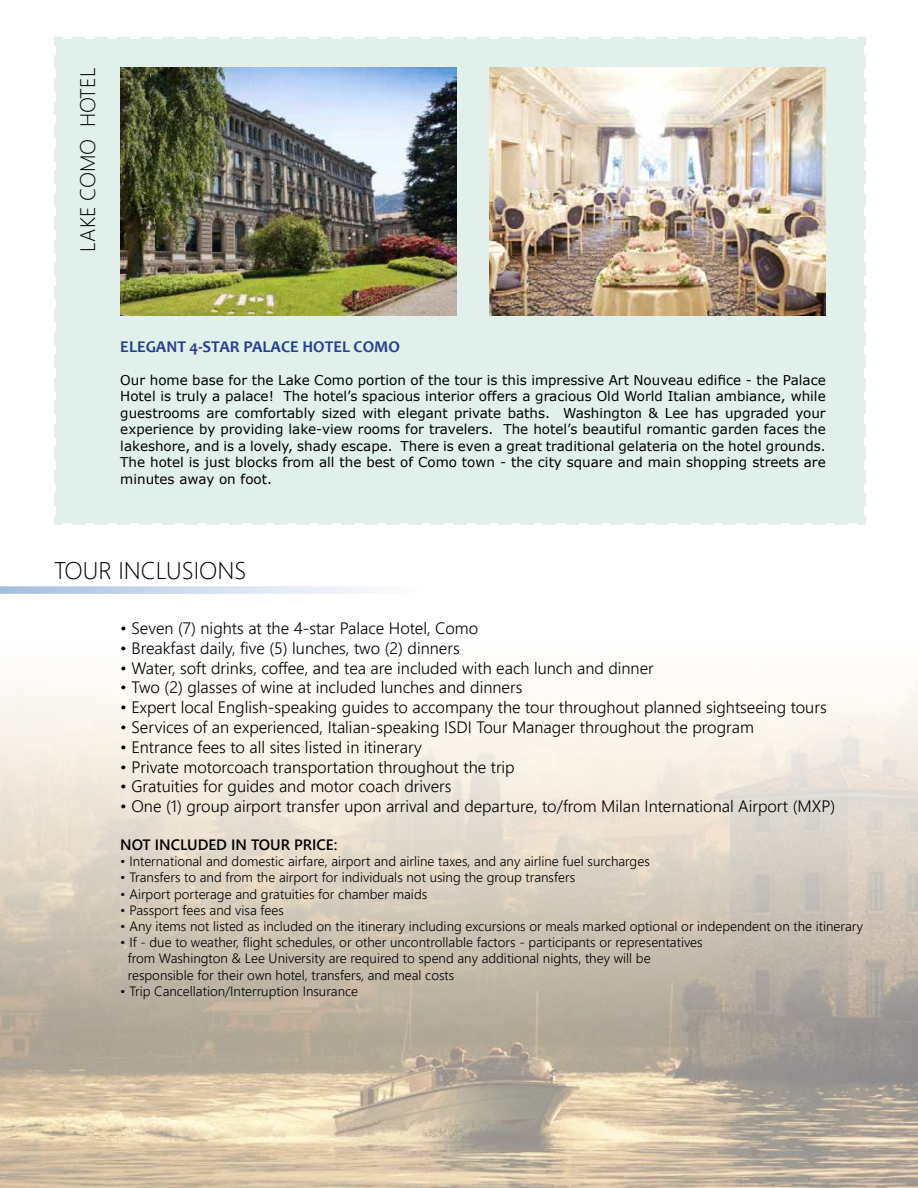
<style>
.page{position:relative;width:918px;height:1188px;background:#fff}
.page>*{position:absolute;margin:0;border:0;box-sizing:border-box;transform-origin:0 0}
.t1{font:24px "Webly Sleek UI Light";color:#000}
.t2{font:21px "Webly Sleek UI Light";color:#000}
.t3{font:16.5px "Webly Sleek UI Semilight";color:#000}
.t4{font:700 16.5px "Candara";color:#25408f}
.t5{font:15px "Webly Sleek UI Semibold";color:#000}
.t6{font:13.5px/16.2px "Webly Sleek UI Semilight";color:#000}
.t7{font:13.5px/16.5px "Verdana";color:#000;text-align:justify}
</style>
<div class="page">
<img style="left:0;top:686px;width:918px;height:502px">
<div style="left:54px;top:37px;width:812px;height:488px;background:#e2f0eb"></div>
<svg style="left:0;top:586px;width:364px;height:8px"></svg>
<img style="left:120px;top:68px;width:337px;height:247px">
<img style="left:489px;top:68px;width:337px;height:247px">
<h2 class="t2" style="left:72px;top:252px;width:186px;rotate:-90deg">LAKE COMO HOTEL</h2>
<p class="t4" style="left:120px;top:336px;width:281px">ELEGANT 4-STAR PALACE HOTEL COMO</p>
<p class="t7" style="left:120px;top:371px;width:707px">Our home base for the Lake Como portion of the tour is this impressive Art Nouveau edifice - the Palace Hotel is truly a palace! The hotel’s spacious interior offers a gracious Old World Italian ambiance, while guestrooms are comfortably sized with elegant private baths. Washington &amp; Lee has upgraded your experience by providing lake-view rooms for travelers. The hotel’s beautiful romantic garden faces the lakeshore, and is a lovely, shady escape. There is even a great traditional gelateria on the hotel grounds.<br>The hotel is just blocks from all the best of Como town - the city square and main shopping streets are minutes away on foot.</p>
<h1 class="t1" style="left:54px;top:552px;width:194px">TOUR INCLUSIONS</h1>
<p class="t3" style="left:120px;top:616px;width:359px">• Seven (7) nights at the 4-star Palace Hotel, Como</p>
<p class="t3" style="left:120px;top:636px;width:341px">• Breakfast daily, five (5) lunches, two (2) dinners</p>
<p class="t3" style="left:120px;top:655px;width:535px">• Water, soft drinks, coffee, and tea are included with each lunch and dinner</p>
<p class="t3" style="left:120px;top:675px;width:404px">• Two (2) glasses of wine at included lunches and dinners</p>
<p class="t3" style="left:120px;top:695px;width:708px">• Expert local English-speaking guides to accompany the tour throughout planned sightseeing tours</p>
<p class="t3" style="left:120px;top:715px;width:635px">• Services of an experienced, Italian-speaking ISDI Tour Manager throughout the program</p>
<p class="t3" style="left:120px;top:735px;width:303px">• Entrance fees to all sites listed in itinerary</p>
<p class="t3" style="left:120px;top:754px;width:396px">• Private motorcoach transportation throughout the trip</p>
<p class="t3" style="left:120px;top:774px;width:333px">• Gratuities for guides and motor coach drivers</p>
<p class="t3" style="left:120px;top:794px;width:716px">• One (1) group airport transfer upon arrival and departure, to/from Milan International Airport (MXP)</p>
<p class="t5" style="left:120px;top:833px;width:219px">NOT INCLUDED IN TOUR PRICE:</p>
<p class="t6" style="left:120px;top:853px;width:531px">• International and domestic airfare, airport and airline taxes, and any airline fuel surcharges</p>
<p class="t6" style="left:120px;top:869px;width:456px">• Transfers to and from the airport for individuals not using the group transfers</p>
<p class="t6" style="left:120px;top:885px;width:308px">• Airport porterage and gratuities for chamber maids</p>
<p class="t6" style="left:120px;top:901px;width:165px">• Passport fees and visa fees</p>
<p class="t6" style="left:120px;top:918px;width:744px">• Any items not listed as included on the itinerary including excursions or meals marked optional or independent on the itinerary</p>
<p class="t6" style="left:128px;top:934px;width:576px;text-indent:-7px">• If - due to weather, flight schedules, or other uncontrollable factors - participants or representatives from Washington &amp; Lee University are required to spend any additional nights, they will be responsible for their own hotel, transfers, and meal costs</p>
<p class="t6" style="left:120px;top:982px;width:239px">• Trip Cancellation/Interruption Insurance</p>
</div>
